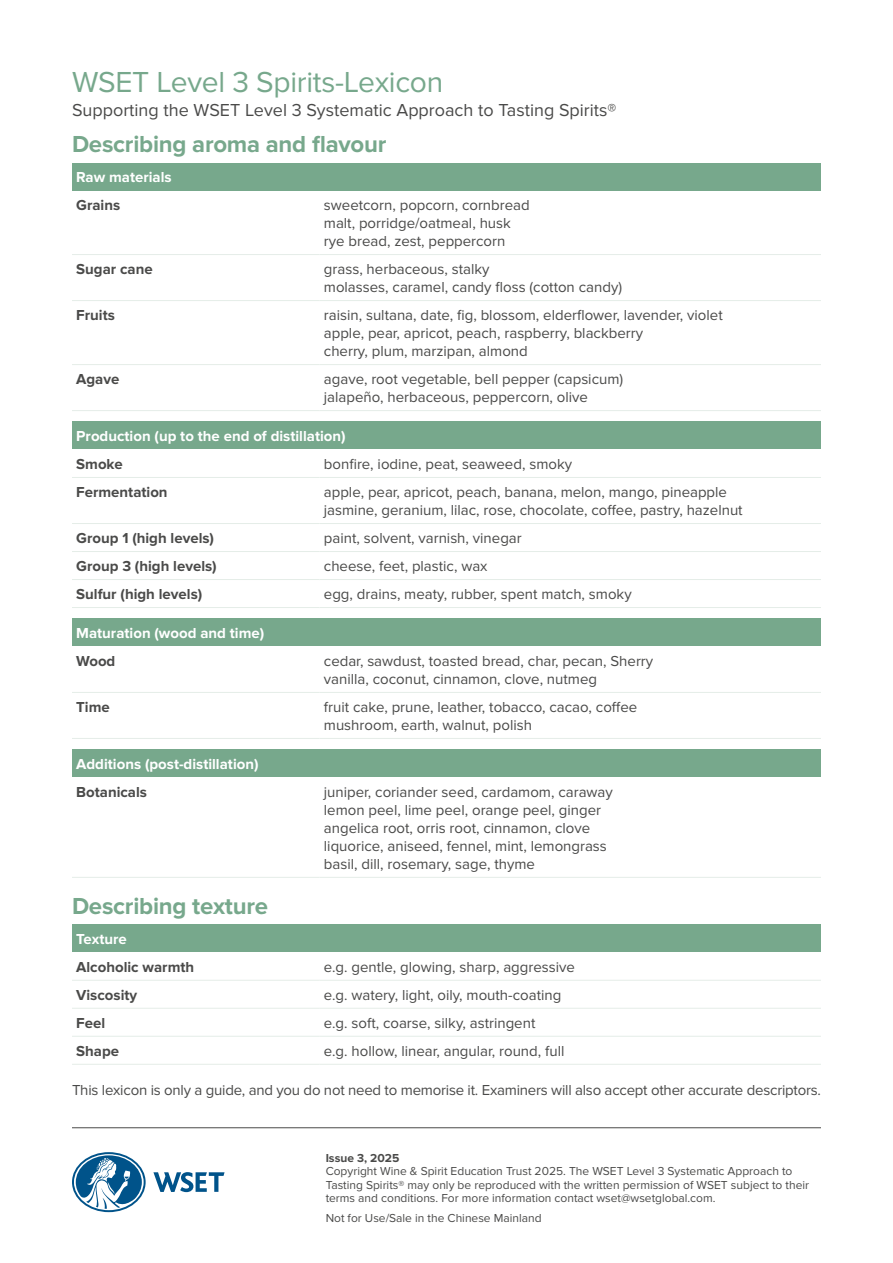
<style>
.page{position:relative;width:893px;height:1263px;background:#fff}
.page>*{position:absolute;margin:0;border:0;box-sizing:border-box;transform-origin:0 0}
.Header_1{font:30px "Proxima Nova";letter-spacing:-.01em;color:#77a88c}
.Header_2{font:700 24px "Proxima Nova";letter-spacing:-.01em;color:#77a88c}
.Body{font:18px "Proxima Nova";color:#4a4a49}
.Table_Body{font:15px "Proxima Nova";color:#4a4a49}
.Table_Body-2{font:700 15px "Proxima Nova";color:#4a4a49}
.Table_Header___Faux{font:700 15px "Proxima Nova";color:#fff}
.Notes{font:15px "Proxima Nova";letter-spacing:-.015em;color:#4a4a49}
.t1{font:12px/13.5px "Proxima Nova";color:#4a4a49}
.t2{font:700 12px "Proxima Nova";color:#4a4a49}
</style>
<div class="page">
<hr style="left:72px;top:1127px;width:749px;height:1px;background:#4a4a49">
<svg style="left:153px;top:1172px;width:72px;height:20px"></svg>
<svg style="left:72px;top:1152px;width:74px;height:60px"></svg>
<div style="left:72px;top:163px;width:749px;height:27px;background:#77a88c"></div>
<div style="left:72px;top:421px;width:749px;height:28px;background:#77a88c"></div>
<div style="left:72px;top:618px;width:749px;height:28px;background:#77a88c"></div>
<div style="left:72px;top:749px;width:749px;height:28px;background:#77a88c"></div>
<div style="left:72px;top:924px;width:749px;height:28px;background:#77a88c"></div>
<hr style="left:72px;top:254px;width:248px;height:1px;background:#e5ede8">
<hr style="left:320px;top:254px;width:501px;height:1px;background:#e5ede8">
<hr style="left:72px;top:300px;width:248px;height:1px;background:#e5ede8">
<hr style="left:320px;top:300px;width:501px;height:1px;background:#e5ede8">
<hr style="left:72px;top:364px;width:248px;height:1px;background:#e5ede8">
<hr style="left:72px;top:410px;width:248px;height:1px;background:#e5ede8">
<hr style="left:320px;top:364px;width:501px;height:1px;background:#e5ede8">
<hr style="left:320px;top:410px;width:501px;height:1px;background:#e5ede8">
<hr style="left:72px;top:523px;width:248px;height:1px;background:#e5ede8">
<hr style="left:320px;top:523px;width:501px;height:1px;background:#e5ede8">
<hr style="left:72px;top:551px;width:248px;height:1px;background:#e5ede8">
<hr style="left:320px;top:551px;width:501px;height:1px;background:#e5ede8">
<hr style="left:72px;top:579px;width:248px;height:1px;background:#e5ede8">
<hr style="left:320px;top:579px;width:501px;height:1px;background:#e5ede8">
<hr style="left:72px;top:607px;width:248px;height:1px;background:#e5ede8">
<hr style="left:320px;top:607px;width:501px;height:1px;background:#e5ede8">
<hr style="left:72px;top:477px;width:248px;height:1px;background:#e5ede8">
<hr style="left:320px;top:477px;width:501px;height:1px;background:#e5ede8">
<hr style="left:72px;top:738px;width:248px;height:1px;background:#e5ede8">
<hr style="left:320px;top:738px;width:501px;height:1px;background:#e5ede8">
<hr style="left:72px;top:692px;width:248px;height:1px;background:#e5ede8">
<hr style="left:320px;top:692px;width:501px;height:1px;background:#e5ede8">
<hr style="left:72px;top:877px;width:248px;height:1px;background:#e5ede8">
<hr style="left:320px;top:877px;width:501px;height:1px;background:#e5ede8">
<hr style="left:72px;top:980px;width:248px;height:1px;background:#e5ede8">
<hr style="left:320px;top:980px;width:501px;height:1px;background:#e5ede8">
<hr style="left:72px;top:1008px;width:248px;height:1px;background:#e5ede8">
<hr style="left:320px;top:1008px;width:501px;height:1px;background:#e5ede8">
<hr style="left:72px;top:1036px;width:248px;height:1px;background:#e5ede8">
<hr style="left:72px;top:1064px;width:248px;height:1px;background:#e5ede8">
<hr style="left:320px;top:1036px;width:501px;height:1px;background:#e5ede8">
<hr style="left:320px;top:1064px;width:501px;height:1px;background:#e5ede8">
<h1 class="Header_1" style="left:72px;top:65px;width:373px">WSET Level 3 Spirits-Lexicon</h1>
<p class="Body" style="left:72px;top:100px;width:546px">Supporting the WSET Level 3 Systematic Approach to Tasting Spirits®</p>
<h2 class="Header_2" style="left:72px;top:130px;width:316px">Describing aroma and flavour</h2>
<h3 class="Table_Header___Faux" style="left:76px;top:168px;width:97px">Raw materials</h3>
<p class="Table_Body-2" style="left:76px;top:196px;width:45px">Grains</p>
<p class="Table_Body" style="left:324px;top:196px;width:207px">sweetcorn, popcorn, cornbread</p>
<p class="Table_Body" style="left:324px;top:214px;width:188px">malt, porridge/oatmeal, husk</p>
<p class="Table_Body" style="left:324px;top:232px;width:183px">rye bread, zest, peppercorn</p>
<p class="Table_Body-2" style="left:76px;top:260px;width:78px">Sugar cane</p>
<p class="Table_Body" style="left:324px;top:260px;width:167px">grass, herbaceous, stalky</p>
<p class="Table_Body" style="left:324px;top:278px;width:300px">molasses, caramel, candy floss (cotton candy)</p>
<p class="Table_Body-2" style="left:76px;top:306px;width:40px">Fruits</p>
<p class="Table_Body" style="left:324px;top:306px;width:400px">raisin, sultana, date, fig, blossom, elderflower, lavender, violet</p>
<p class="Table_Body" style="left:324px;top:324px;width:321px">apple, pear, apricot, peach, raspberry, blackberry</p>
<p class="Table_Body" style="left:324px;top:342px;width:205px">cherry, plum, marzipan, almond</p>
<p class="Table_Body-2" style="left:76px;top:370px;width:45px">Agave</p>
<p class="Table_Body" style="left:324px;top:370px;width:301px">agave, root vegetable, bell pepper (capsicum)</p>
<p class="Table_Body" style="left:324px;top:388px;width:266px">jalapeño, herbaceous, peppercorn, olive</p>
<h3 class="Table_Header___Faux" style="left:76px;top:427px;width:271px">Production (up to the end of distillation)</h3>
<p class="Table_Body-2" style="left:76px;top:455px;width:48px">Smoke</p>
<p class="Table_Body" style="left:324px;top:455px;width:250px">bonfire, iodine, peat, seaweed, smoky</p>
<p class="Table_Body-2" style="left:76px;top:483px;width:93px">Fermentation</p>
<p class="Table_Body" style="left:324px;top:483px;width:405px">apple, pear, apricot, peach, banana, melon, mango, pineapple</p>
<p class="Table_Body" style="left:324px;top:501px;width:420px">jasmine, geranium, lilac, rose, chocolate, coffee, pastry, hazelnut</p>
<p class="Table_Body-2" style="left:76px;top:529px;width:139px">Group 1 (high levels)</p>
<p class="Table_Body" style="left:324px;top:529px;width:199px">paint, solvent, varnish, vinegar</p>
<p class="Table_Body-2" style="left:76px;top:557px;width:142px">Group 3 (high levels)</p>
<p class="Table_Body" style="left:324px;top:557px;width:165px">cheese, feet, plastic, wax</p>
<p class="Table_Body-2" style="left:76px;top:585px;width:128px">Sulfur (high levels)</p>
<p class="Table_Body" style="left:324px;top:585px;width:309px">egg, drains, meaty, rubber, spent match, smoky</p>
<h3 class="Table_Header___Faux" style="left:76px;top:624px;width:189px">Maturation (wood and time)</h3>
<p class="Table_Body-2" style="left:76px;top:652px;width:41px">Wood</p>
<p class="Table_Body" style="left:324px;top:652px;width:331px">cedar, sawdust, toasted bread, char, pecan, Sherry</p>
<p class="Table_Body" style="left:324px;top:670px;width:275px">vanilla, coconut, cinnamon, clove, nutmeg</p>
<p class="Table_Body-2" style="left:76px;top:698px;width:35px">Time</p>
<p class="Table_Body" style="left:324px;top:698px;width:315px">fruit cake, prune, leather, tobacco, cacao, coffee</p>
<p class="Table_Body" style="left:324px;top:716px;width:210px">mushroom, earth, walnut, polish</p>
<h3 class="Table_Header___Faux" style="left:76px;top:755px;width:184px">Additions (post-distillation)</h3>
<p class="Table_Body-2" style="left:76px;top:783px;width:72px">Botanicals</p>
<p class="Table_Body" style="left:324px;top:783px;width:290px">juniper, coriander seed, cardamom, caraway</p>
<p class="Table_Body" style="left:324px;top:801px;width:279px">lemon peel, lime peel, orange peel, ginger</p>
<p class="Table_Body" style="left:324px;top:819px;width:268px">angelica root, orris root, cinnamon, clove</p>
<p class="Table_Body" style="left:324px;top:837px;width:284px">liquorice, aniseed, fennel, mint, lemongrass</p>
<p class="Table_Body" style="left:324px;top:855px;width:213px">basil, dill, rosemary, sage, thyme</p>
<h2 class="Header_2" style="left:72px;top:892px;width:198px">Describing texture</h2>
<h3 class="Table_Header___Faux" style="left:76px;top:930px;width:52px">Texture</h3>
<p class="Table_Body-2" style="left:76px;top:958px;width:120px">Alcoholic warmth</p>
<p class="Table_Body" style="left:324px;top:958px;width:253px">e.g. gentle, glowing, sharp, aggressive</p>
<p class="Table_Body-2" style="left:76px;top:986px;width:63px">Viscosity</p>
<p class="Table_Body" style="left:324px;top:986px;width:239px">e.g. watery, light, oily, mouth-coating</p>
<p class="Table_Body-2" style="left:76px;top:1014px;width:30px">Feel</p>
<p class="Table_Body" style="left:324px;top:1014px;width:213px">e.g. soft, coarse, silky, astringent</p>
<p class="Table_Body-2" style="left:76px;top:1042px;width:44px">Shape</p>
<p class="Table_Body" style="left:324px;top:1042px;width:242px">e.g. hollow, linear, angular, round, full</p>
<p class="Notes" style="left:72px;top:1081px;width:750px">This lexicon is only a guide, and you do not need to memorise it. Examiners will also accept other accurate descriptors.</p>
<p class="t2" style="left:326px;top:1151px;width:75px">Issue 3, 2025</p>
<p class="t1" style="left:326px;top:1164px;width:485px">Copyright Wine &amp; Spirit Education Trust 2025. The WSET Level 3 Systematic Approach to<br>Tasting Spirits® may only be reproduced with the written permission of WSET subject to their terms and conditions. For more information contact wset@wsetglobal.com.</p>
<p class="t1" style="left:326px;top:1211px;width:218px">Not for Use/Sale in the Chinese Mainland</p>
</div>
